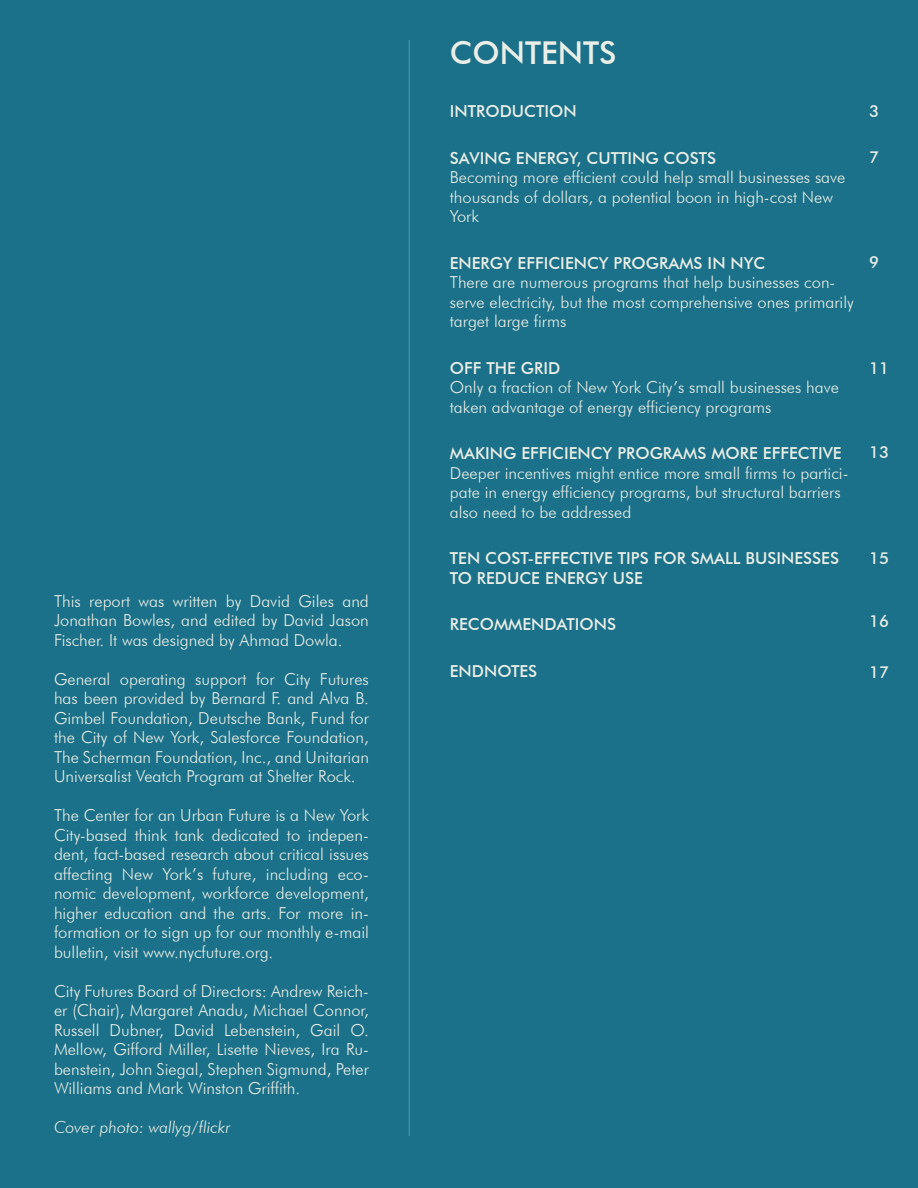
<style>
.page{position:relative;width:918px;height:1188px;background:#1b7189}
.page>*{position:absolute;margin:0;border:0;box-sizing:border-box;transform-origin:0 0}
.t1{font:500 31.5px "Futura BT";color:#ebeee6}
.t2{font:300 16.5px/19.5px "Futura BT";color:#ebeee6;text-align:justify}
.t3{font:500 16.5px/19.5px "Futura BT";color:#ebeee6}
.t4{font:italic 300 16.5px "Futura BT";color:#ebeee6}
</style>
<div class="page">
<hr style="left:409px;top:40px;width:1px;height:1096px;background:#37939b">
<p class="t2" style="left:54px;top:591px;width:316px">This report was written by David Giles and Jonathan Bowles, and edited by David Jason Fischer. It was designed by Ahmad Dowla.</p>
<p class="t2" style="left:54px;top:669px;width:316px">General operating support for City Futures has been provided by Bernard F. and Alva B.<br>Gimbel Foundation, Deutsche Bank, Fund for the City of New York, Salesforce Foundation, The Scherman Foundation, Inc., and Unitarian Universalist Veatch Program at Shelter Rock.</p>
<p class="t2" style="left:54px;top:805px;width:317px">The Center for an Urban Future is a New York City-based think tank dedicated to indepen&shy;dent, fact-based research about critical issues affecting New York’s future, including eco&shy;nomic development, workforce development, higher education and the arts. For more in&shy;formation or to sign up for our monthly e-mail bulletin, visit www.nycfuture.org.</p>
<p class="t2" style="left:54px;top:981px;width:316px">City Futures Board of Directors: Andrew Reich&shy;er (Chair), Margaret Anadu, Michael Connor, Russell Dubner, David Lebenstein, Gail O.<br>Mellow, Gifford Miller, Lisette Nieves, Ira Ru&shy;benstein, John Siegal, Stephen Sigmund, Peter Williams and Mark Winston Griffith.</p>
<p class="t4" style="left:54px;top:1117px;width:178px">Cover photo: wallyg/flickr</p>
<h1 class="t1" style="left:450px;top:33px;width:168px">CONTENTS</h1>
<p class="t3" style="left:450px;top:101px;width:128px">INTRODUCTION</p>
<p class="t3" style="left:450px;top:148px;width:268px">SAVING ENERGY, CUTTING COSTS</p>
<p class="t2" style="left:450px;top:167px;width:397px;text-align:left">Becoming more efficient could help small businesses save thousands of dollars, a potential boon in high-cost New<br>York</p>
<p class="t3" style="left:450px;top:253px;width:317px">ENERGY EFFICIENCY PROGRAMS IN NYC</p>
<p class="t2" style="left:450px;top:272px;width:406px;text-align:left">There are numerous programs that help businesses con&shy;serve electricity, but the most comprehensive ones primarily target large firms</p>
<p class="t3" style="left:450px;top:358px;width:112px">OFF THE GRID</p>
<p class="t2" style="left:450px;top:377px;width:391px">Only a fraction of New York City’s small businesses have taken advantage of energy efficiency programs</p>
<p class="t3" style="left:450px;top:443px;width:393px">MAKING EFFICIENCY PROGRAMS MORE EFFECTIVE</p>
<p class="t2" style="left:450px;top:463px;width:400px;text-align:left">Deeper incentives might entice more small firms to partici&shy;pate in energy efficiency programs, but structural barriers also need to be addressed</p>
<p class="t3" style="left:450px;top:548px;width:391px">TEN COST-EFFECTIVE TIPS FOR SMALL BUSINESSES<br>TO REDUCE ENERGY USE</p>
<p class="t3" style="left:450px;top:614px;width:168px">RECOMMENDATIONS</p>
<p class="t3" style="left:450px;top:661px;width:89px">ENDNOTES</p>
<p class="t3" style="left:869px;top:101px;width:11px">3</p>
<p class="t3" style="left:869px;top:147px;width:11px">7</p>
<p class="t3" style="left:869px;top:252px;width:11px">9</p>
<p class="t3" style="left:869px;top:358px;width:21px">11</p>
<p class="t3" style="left:869px;top:442px;width:21px">13</p>
<p class="t3" style="left:869px;top:548px;width:21px">15</p>
<p class="t3" style="left:869px;top:611px;width:21px">16</p>
<p class="t3" style="left:869px;top:663px;width:21px">17</p>
</div>
